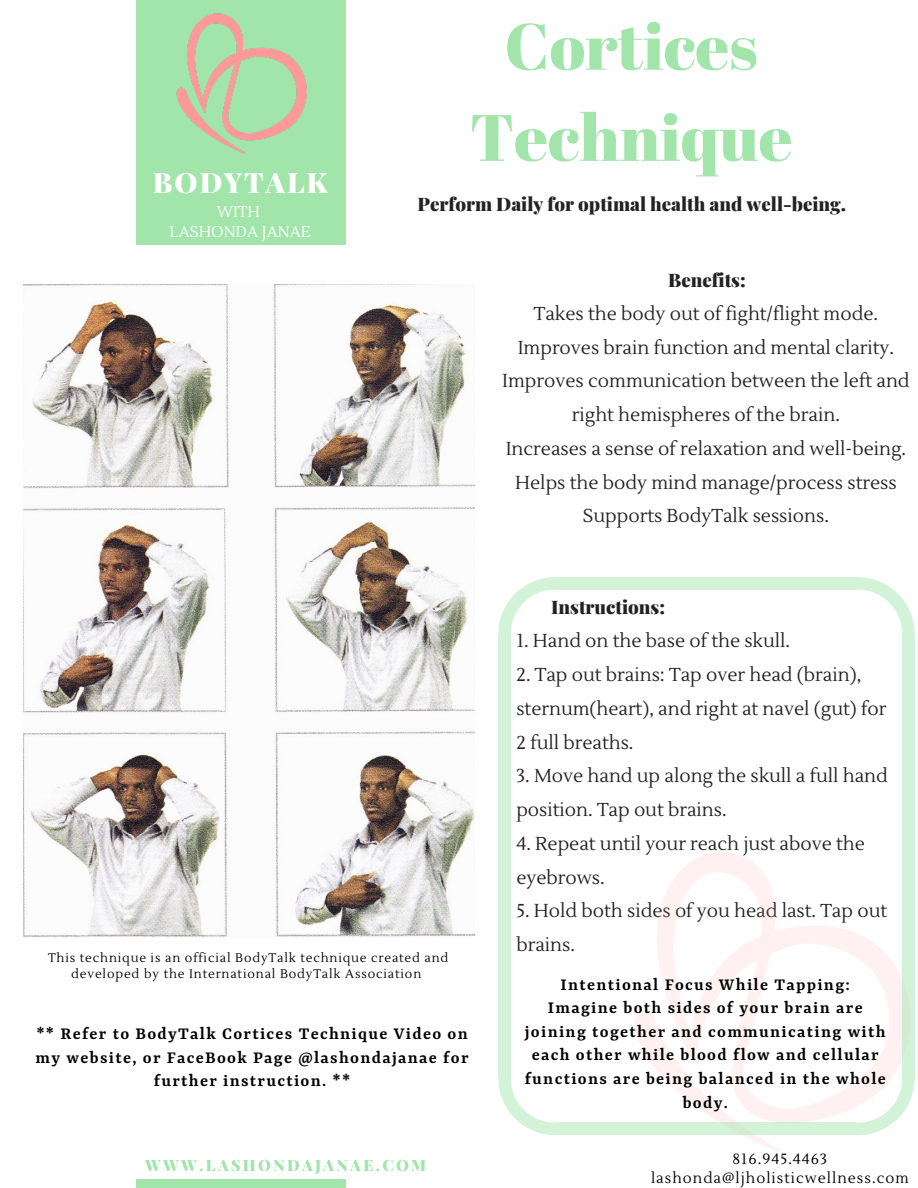
<style>
.page{position:relative;width:918px;height:1188px;background:#fff}
.page>*{position:absolute;margin:0;border:0;box-sizing:border-box;transform-origin:0 0}
.t1{font:65.4px/91.2px "Abril Fatface";color:#a1e5ab;text-align:center}
.t2{font:900 28.05px "Playfair Display";letter-spacing:.07em;color:#fff}
.t3{font:18.75px/33.8px "Lustria";color:#222}
.t4{font:600 18.75px/23.7px "Rasa";letter-spacing:.07em;color:#000;text-align:center}
.t5{font:900 18.75px "Playfair Display";color:#222}
.t6{font:900 15.6px "Playfair Display";letter-spacing:.15em;color:#a1e5ab}
.t7{font:15.6px/20.2px "Lustria";color:#fff;text-align:center}
.t8{font:14.85px/19.2px "Lustria";letter-spacing:.07em;color:#000;text-align:center}
.t9{font:12.45px/15.8px "Lustria";letter-spacing:.07em;color:#000;text-align:center}
</style>
<div class="page">
<div style="left:136px;top:0;width:209px;height:244px;background:#a1e5ab"></div>
<img style="left:176px;top:13px;width:131px;height:141px">
<div style="left:136px;top:1179px;width:209px;height:9px;background:#a1e5ab"></div>
<img style="left:24px;top:285px;width:451px;height:652px">
<svg style="left:498px;top:577px;width:59px;height:58px"></svg>
<svg style="left:856px;top:577px;width:59px;height:58px"></svg>
<div style="left:557px;top:577px;width:299px;height:13px;background:#d3f3d8"></div>
<div style="left:498px;top:635px;width:13px;height:443px;background:#d3f3d8"></div>
<div style="left:557px;top:1123px;width:299px;height:12px;background:#d3f3d8"></div>
<svg style="left:498px;top:1078px;width:61px;height:57px"></svg>
<div style="left:902px;top:635px;width:13px;height:443px;background:#d3f3d8"></div>
<svg style="left:854px;top:1074px;width:61px;height:61px"></svg>
<h2 class="t2" style="left:153px;top:163px;width:176px">BODYTALK</h2>
<p class="t7" style="left:170px;top:202px;width:143px">WITH<br>LASHONDA JANAE</p>
<h1 class="t1" style="left:470px;top:-1px;width:324px">Cortices<br>Technique</h1>
<p class="t5" style="left:418px;top:190px;width:430px">Perform Daily for optimal health and well-being.</p>
<p class="t5" style="left:668px;top:267px;width:79px">Benefits:</p>
<p class="t3" style="left:502px;top:297px;width:409px;text-align:center">Takes the body out of fight/flight mode.<br>Improves brain function and mental clarity.<br>Improves communication between the left and right hemispheres of the brain.<br>Increases a sense of relaxation and well-being.<br>Helps the body mind manage/process stress Supports BodyTalk sessions.</p>
<p class="t5" style="left:551px;top:593px;width:115px">Instructions:</p>
<p class="t9" style="left:48px;top:951px;width:402px">This technique is an official BodyTalk technique created and developed by the International BodyTalk Association</p>
<p class="t4" style="left:36px;top:1023px;width:434px">** Refer to BodyTalk Cortices Technique Video on my website, or FaceBook Page @lashondajanae for further instruction. **</p>
<p class="t3" style="left:516px;top:625px;width:275px">1. Hand on the base of the skull.</p>
<p class="t3" style="left:516px;top:658px;width:371px">2. Tap out brains: Tap over head (brain), sternum(heart), and right at navel (gut) for<br>2 full breaths.</p>
<p class="t3" style="left:516px;top:760px;width:373px">3. Move hand up along the skull a full hand position. Tap out brains.</p>
<p class="t3" style="left:516px;top:827px;width:350px">4. Repeat until your reach just above the eyebrows.</p>
<p class="t3" style="left:516px;top:895px;width:372px">5. Hold both sides of you head last. Tap out brains.</p>
<p class="t4" style="left:525px;top:974px;width:363px">Intentional Focus While Tapping:<br>Imagine both sides of your brain are joining together and communicating with each other while blood flow and cellular functions are being balanced in the whole body.</p>
<p class="t6" style="left:145px;top:1154px;width:283px">WWW.LASHONDAJANAE.COM</p>
<p class="t8" style="left:651px;top:1150px;width:259px">816.945.4463 lashonda@ljholisticwellness.com</p>
</div>
